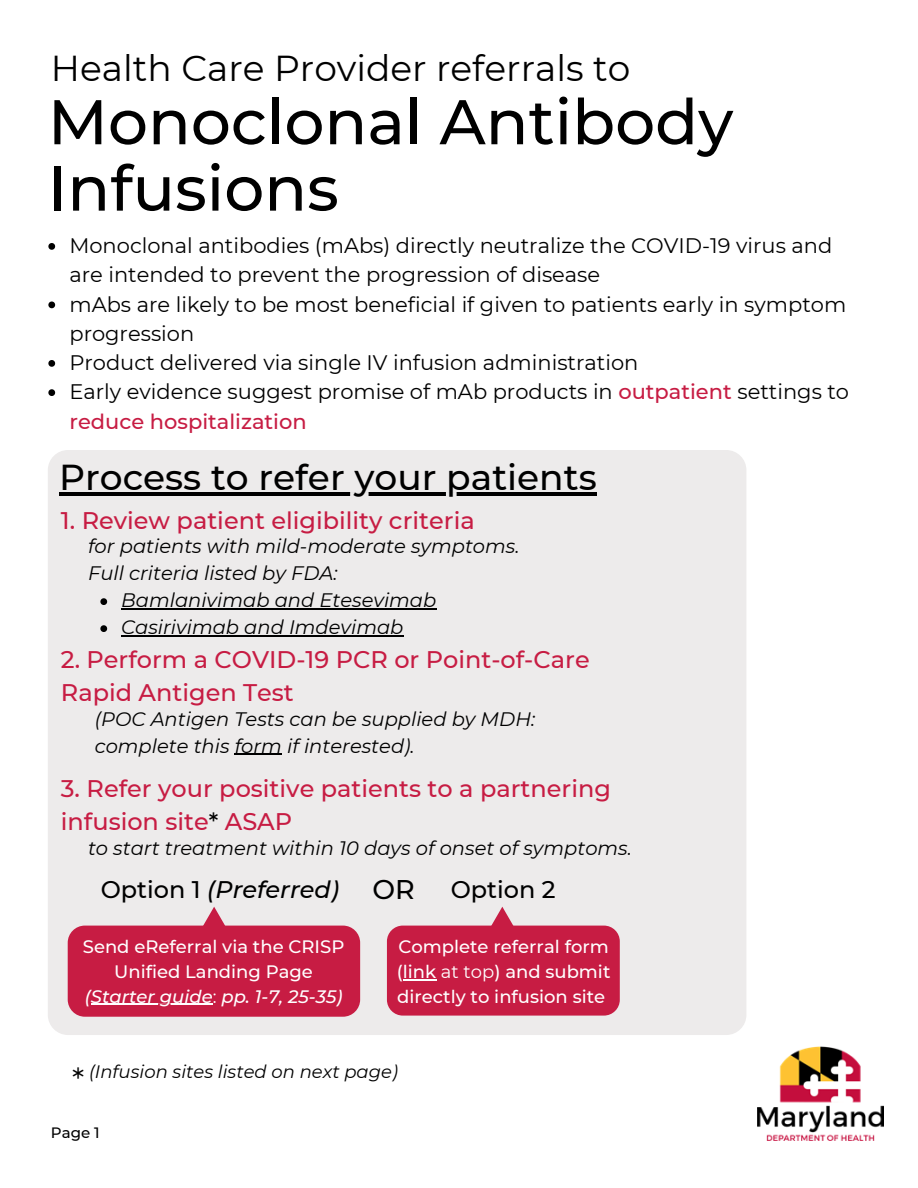
<style>
.page{position:relative;width:918px;height:1188px;background:#fff}
.page>*{position:absolute;margin:0;border:0;box-sizing:border-box;transform-origin:0 0}
.t1{font:500 63px/66.3px "Montserrat";color:#000}
.t2{font:36px "Montserrat";color:#000}
.t3{font:500 36px "Montserrat";color:#000}
.t4{font:31.5px "Montserrat";color:#000}
.t5{font:500 27px "Montserrat";color:#000}
.t6{font:500 24px/32.7px "Montserrat";color:#c71c43}
.t7{font:italic 500 24px "Montserrat";color:#000}
.t8{font:500 24px "Montserrat";color:#000}
.t9{font:21px/29.2px "Montserrat";color:#000}
.t10{font:italic 19.5px/27px "Montserrat";color:#000}
.t11{font:500 18px/24.8px "Montserrat";color:#fff;text-align:center}
.t12{font:italic 18px "Montserrat";color:#000}
.t13{font:italic 500 18px "Montserrat";color:#fff}
.t14{font:500 15px "Montserrat";color:#000}
.s1{font-weight:500;color:#c71c43}
.s2{color:#000}
.s3{font-style:normal}
.s4{font-weight:400;font-style:normal}
.s5{font-weight:400}
</style>
<div class="page">
<img style="left:758px;top:1046px;width:126px;height:95px">
<div style="left:48px;top:450px;width:698px;height:585px;background:#edebeb;border-radius:20px"></div>
<div style="left:68px;top:926px;width:292px;height:91px;background:#c71c43;border-radius:17px"></div>
<svg style="left:48px;top:243px;width:7px;height:7px"></svg>
<svg style="left:48px;top:302px;width:7px;height:6px"></svg>
<svg style="left:48px;top:360px;width:7px;height:7px"></svg>
<svg style="left:48px;top:389px;width:7px;height:7px"></svg>
<svg style="left:192px;top:907px;width:44px;height:19px"></svg>
<svg style="left:100px;top:598px;width:7px;height:7px"></svg>
<hr style="left:121px;top:608px;width:315px;height:2px;background:#000">
<svg style="left:100px;top:625px;width:7px;height:7px"></svg>
<hr style="left:121px;top:635px;width:282px;height:2px;background:#000">
<hr style="left:235px;top:754px;width:47px;height:1px;background:#000">
<hr style="left:59px;top:493px;width:538px;height:3px;background:#000">
<hr style="left:91px;top:1004px;width:122px;height:1px;background:#fff">
<div style="left:387px;top:926px;width:233px;height:90px;background:#c71c43;border-radius:16px"></div>
<svg style="left:480px;top:907px;width:44px;height:19px"></svg>
<hr style="left:403px;top:979px;width:33px;height:1px;background:#fff">
<p class="t2" style="left:51px;top:46px;width:581px">Health Care Provider referrals to</p>
<p class="t1" style="left:48px;top:89px;width:687px">Monoclonal Antibody<br>Infusions</p>
<p class="t9" style="left:69px;top:231px;width:764px">Monoclonal antibodies (mAbs) directly neutralize the COVID-19 virus and are intended to prevent the progression of disease</p>
<p class="t9" style="left:69px;top:289px;width:778px">mAbs are likely to be most beneficial if given to patients early in symptom progression</p>
<p class="t9" style="left:69px;top:348px;width:571px">Product delivered via single IV infusion administration</p>
<p class="t9" style="left:69px;top:377px;width:781px">Early evidence suggest promise of mAb products in <span class="s1">outpatient</span> settings to <span class="s1">reduce hospitalization</span></p>
<p class="t3" style="left:59px;top:455px;width:539px">Process to refer your patients</p>
<p class="t6" style="left:61px;top:504px;width:415px">1. Review patient eligibility criteria</p>
<p class="t10" style="left:88px;top:533px;width:433px">for patients with mild-moderate symptoms.</p>
<p class="t10" style="left:88px;top:560px;width:251px">Full criteria listed by FDA:</p>
<p class="t10" style="left:121px;top:587px;width:317px">Bamlanivimab and Etesevimab</p>
<p class="t10" style="left:121px;top:614px;width:284px">Casirivimab and Imdevimab</p>
<p class="t6" style="left:61px;top:643px;width:530px">2. Perform a COVID-19 PCR or Point-of-Care<br>Rapid Antigen Test</p>
<p class="t10" style="left:95px;top:705px;width:442px">(POC Antigen Tests can be supplied by MDH: complete this form if interested).</p>
<p class="t6" style="left:61px;top:772px;width:552px">3. Refer your positive patients to a partnering infusion site<span class="s2">*</span> ASAP</p>
<p class="t10" style="left:88px;top:834px;width:545px">to start treatment within 10 days of onset of symptoms.</p>
<p class="t7" style="left:101px;top:875px;width:240px"><span class="s3">Option 1</span> (Preferred)</p>
<p class="t8" style="left:451px;top:875px;width:106px">Option 2</p>
<p class="t11" style="left:83px;top:934px;width:263px">Send eReferral via the CRISP<br>Unified Landing Page</p>
<p class="t13" style="left:85px;top:985px;width:259px">(Starter guide<span class="s4">:</span> pp. 1-7, 25-35)</p>
<p class="t5" style="left:373px;top:873px;width:44px">OR</p>
<p class="t11" style="left:397px;top:934px;width:215px;text-align:justify">Complete referral form (link <span class="s5">at top</span>) and submit directly to infusion site</p>
<p class="t4" style="left:72px;top:1061px;width:14px">*</p>
<p class="t12" style="left:89px;top:1061px;width:310px">(Infusion sites listed on next page)</p>
<p class="t14" style="left:51px;top:1123px;width:50px">Page 1</p>
</div>
